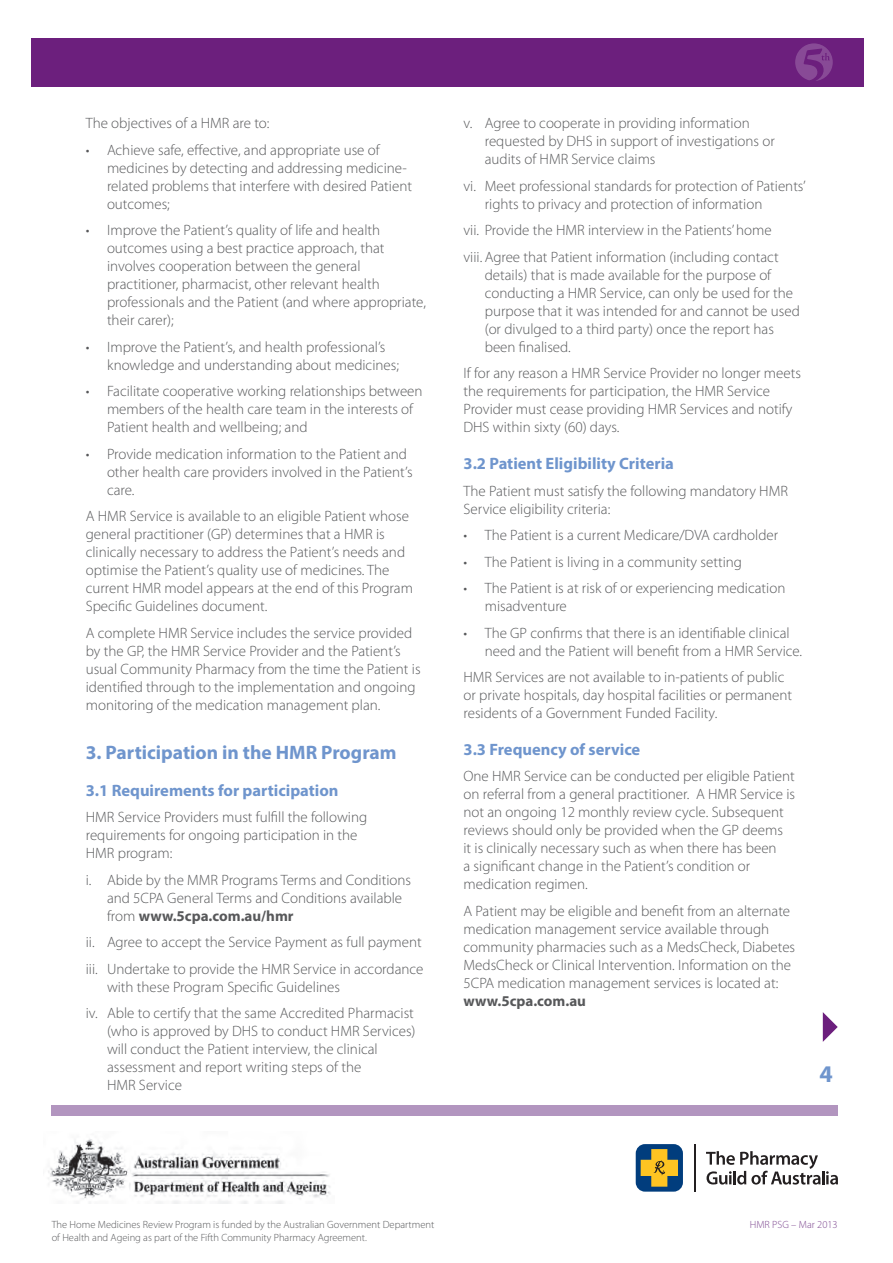
<style>
.page{position:relative;width:893px;height:1263px;background:#fff}
.page>*{position:absolute;margin:0;border:0;box-sizing:border-box;transform-origin:0 0}
.t1{font:700 24px "Myriad Pro";color:#6f95cd}
.t2{font:700 19.5px "Myriad Pro";color:#6f95cd}
.t3{font:700 16.5px "Myriad Pro";color:#6f95cd}
.t4{font:300 15px/18px "Myriad Pro";color:#57585a}
.t5{font:700 15px "Myriad Pro";color:#57585a}
.t6{font:300 10.5px/12.6px "Myriad Pro";color:#57585a}
.t7{font:300 10.5px "Myriad Pro";color:#7e4890}
.s1{font-weight:700}
</style>
<div class="page">
<div style="left:31px;top:38px;width:832px;height:48px;background:#6c1f7d"></div>
<svg style="left:823px;top:1012px;width:15px;height:30px"></svg>
<div style="left:51px;top:1106px;width:787px;height:10px;background:#b295bf"></div>
<svg style="left:706px;top:1151px;width:132px;height:33px"></svg>
<hr style="left:695px;top:1144px;width:1px;height:47px;background:#231f20">
<div style="left:636px;top:1144px;width:47px;height:47px;background:#013d7d;border-radius:9px"></div>
<svg style="left:641px;top:1149px;width:37px;height:38px"></svg>
<img style="left:48px;top:1139px;width:283px;height:64px">
<p class="t4" style="left:86px;top:114px;width:185px">The objectives of a HMR are to:</p>
<p class="t4" style="left:107px;top:141px;width:306px;text-indent:-21px">• Achieve safe, effective, and appropriate use of medicines by detecting and addressing medicine&shy;related problems that interfere with desired Patient outcomes;</p>
<p class="t4" style="left:107px;top:221px;width:321px;text-indent:-21px">• Improve the Patient’s quality of life and health outcomes using a best practice approach, that involves cooperation between the general practitioner, pharmacist, other relevant health professionals and the Patient (and where appropriate, their carer);</p>
<p class="t4" style="left:107px;top:338px;width:293px;text-indent:-21px">• Improve the Patient’s, and health professional’s knowledge and understanding about medicines;</p>
<p class="t4" style="left:107px;top:382px;width:317px;text-indent:-21px">• Facilitate cooperative working relationships between members of the health care team in the interests of<br>Patient health and wellbeing; and</p>
<p class="t4" style="left:107px;top:445px;width:307px;text-indent:-21px">• Provide medication information to the Patient and other health care providers involved in the Patient’s care.</p>
<p class="t4" style="left:86px;top:507px;width:329px">A HMR Service is available to an eligible Patient whose general practitioner (GP) determines that a HMR is clinically necessary to address the Patient’s needs and optimise the Patient’s quality use of medicines. The current HMR model appears at the end of this Program Specific Guidelines document.</p>
<p class="t4" style="left:86px;top:624px;width:336px">A complete HMR Service includes the service provided by the GP, the HMR Service Provider and the Patient’s usual Community Pharmacy from the time the Patient is identified through to the implementation and ongoing monitoring of the medication management plan.</p>
<h2 class="t2" style="left:86px;top:739px;width:312px">3. Participation in the HMR Program</h2>
<p class="t3" style="left:86px;top:779px;width:254px">3.1 Requirements for participation</p>
<p class="t4" style="left:86px;top:808px;width:283px">HMR Service Providers must fulfill the following requirements for ongoing participation in the<br>HMR program:</p>
<p class="t4" style="left:107px;top:870px;width:306px;text-indent:-21px">i. Abide by the MMR Programs Terms and Conditions and 5CPA General Terms and Conditions available from <span class="s1">www.5cpa.com.au/hmr</span></p>
<p class="t4" style="left:86px;top:929px;width:339px;line-height:26.5px">ii. Agree to accept the Service Payment as full payment iii. Undertake to provide the HMR Service in accordance</p>
<p class="t4" style="left:86px;top:973px;width:330px;line-height:26.5px;text-indent:21px">with these Program Specific Guidelines<br>iv. Able to certify that the same Accredited Pharmacist</p>
<p class="t4" style="left:107px;top:1022px;width:310px">(who is approved by DHS to conduct HMR Services) will conduct the Patient interview, the clinical assessment and report writing steps of the<br>HMR Service</p>
<p class="t4" style="left:485px;top:114px;width:292px;text-indent:-21px">v. Agree to cooperate in providing information requested by DHS in support of investigations or audits of HMR Service claims</p>
<p class="t4" style="left:485px;top:177px;width:323px;text-indent:-21px">vi. Meet professional standards for protection of Patients’ rights to privacy and protection of information</p>
<p class="t4" style="left:463px;top:217px;width:317px;line-height:26.5px">vii. Provide the HMR interview in the Patients’ home viii. Agree that Patient information (including contact</p>
<p class="t4" style="left:485px;top:266px;width:317px">details) that is made available for the purpose of conducting a HMR Service, can only be used for the purpose that it was intended for and cannot be used (or divulged to a third party) once the report has been finalised.</p>
<p class="t4" style="left:463px;top:364px;width:339px">If for any reason a HMR Service Provider no longer meets the requirements for participation, the HMR Service Provider must cease providing HMR Services and notify DHS within sixty (60) days.</p>
<p class="t3" style="left:463px;top:453px;width:212px">3.2 Patient Eligibility Criteria</p>
<p class="t4" style="left:463px;top:481px;width:326px">The Patient must satisfy the following mandatory HMR<br>Service eligibility criteria:</p>
<p class="t4" style="left:463px;top:526px;width:316px">• The Patient is a current Medicare/DVA cardholder</p>
<p class="t4" style="left:463px;top:552px;width:280px">• The Patient is living in a community setting</p>
<p class="t4" style="left:485px;top:579px;width:302px;text-indent:-21px">• The Patient is at risk of or experiencing medication misadventure</p>
<p class="t4" style="left:485px;top:623px;width:319px;text-indent:-21px">• The GP confirms that there is an identifiable clinical need and the Patient will benefit from a HMR Service.</p>
<p class="t4" style="left:463px;top:668px;width:330px">HMR Services are not available to in-patients of public or private hospitals, day hospital facilities or permanent residents of a Government Funded Facility.</p>
<p class="t3" style="left:463px;top:739px;width:178px">3.3 Frequency of service</p>
<p class="t4" style="left:463px;top:767px;width:333px">One HMR Service can be conducted per eligible Patient on referral from a general practitioner. A HMR Service is not an ongoing 12 monthly review cycle. Subsequent reviews should only be provided when the GP deems<br>it is clinically necessary such as when there has been<br>a significant change in the Patient’s condition or medication regimen.</p>
<p class="t4" style="left:463px;top:902px;width:333px">A Patient may be eligible and benefit from an alternate medication management service available through community pharmacies such as a MedsCheck, Diabetes MedsCheck or Clinical Intervention. Information on the 5CPA medication management services is located at:</p>
<p class="t5" style="left:463px;top:991px;width:124px">www.5cpa.com.au</p>
<h1 class="t1" style="left:820px;top:1058px;width:15px">4</h1>
<p class="t6" style="left:52px;top:1218px;width:384px">The Home Medicines Review Program is funded by the Australian Government Department of Health and Ageing as part of the Fifth Community Pharmacy Agreement.</p>
<p class="t7" style="left:750px;top:1218px;width:89px">HMR PSG – Mar 2013</p>
</div>
